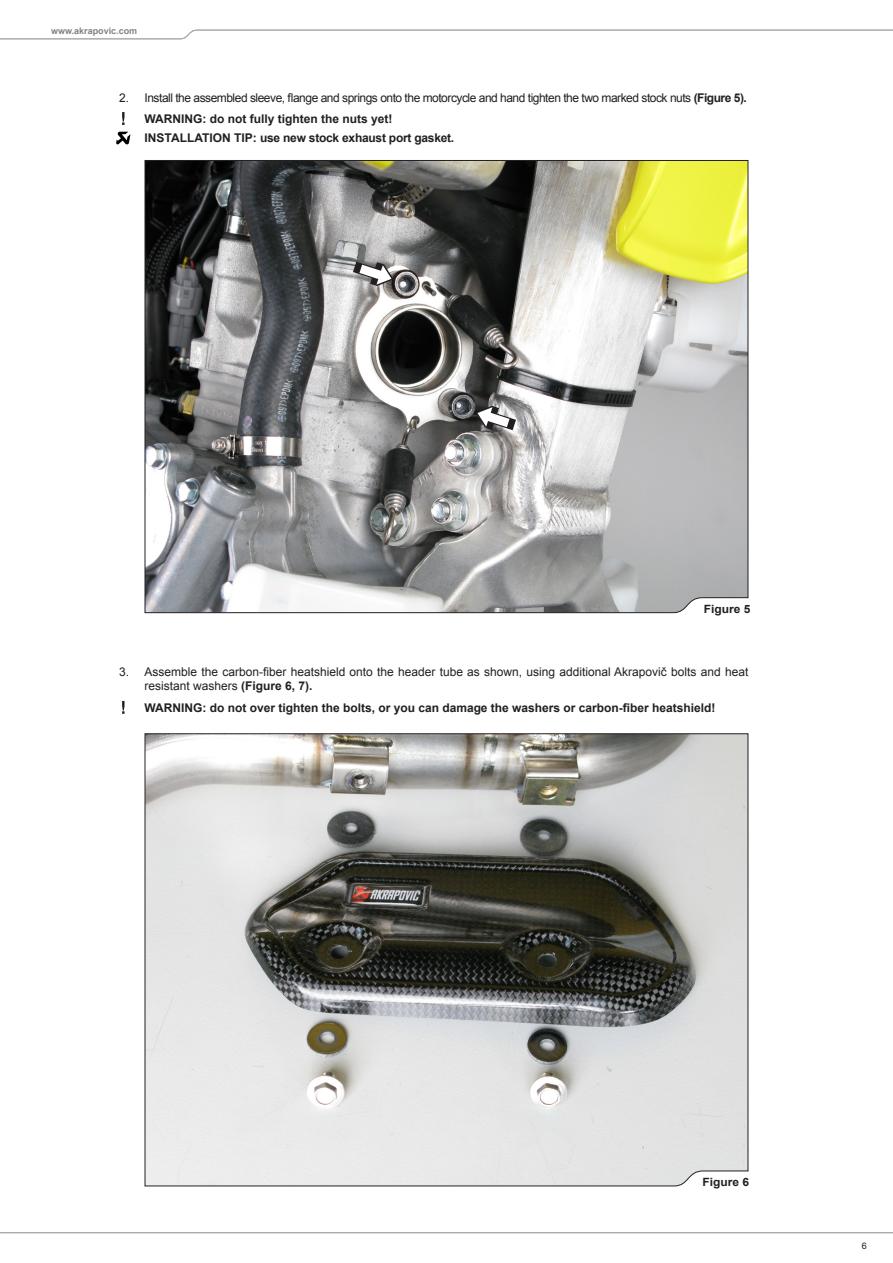
<style>
.page{position:relative;width:893px;height:1263px;background:#fff}
.page>*{position:absolute;margin:0;border:0;box-sizing:border-box;transform-origin:0 0}
.body_txt_bold{font:12px/14.4px "Arial";color:#231f20}
.body_txt_bold-2{font:12px "Arial";letter-spacing:-.04em;color:#231f20}
.body_txt_bold-3{font:700 12px "Arial";color:#231f20}
.body_txt_bold-4{font:700 12px "Arial";letter-spacing:-.02em;color:#231f20}
.body_txt_bullets{font:700 12px "Arial";color:#231f20}
.body_txt_bold-5{font:700 11.4px "Arial";color:#231f20;scale:1.05 1}
.t1{font:700 9px "Arial";color:#808285}
.t2{font:9px "Arial";color:#231f20}
.s1{font-weight:700}
</style>
<div class="page">
<svg style="left:144px;top:160px;width:605px;height:453px;background:#98988f"></svg>
<svg style="left:144px;top:733px;width:605px;height:454px;background:#b2b2b0"></svg>
<svg style="left:475px;top:406px;width:41px;height:24px"></svg>
<svg style="left:353px;top:262px;width:41px;height:24px"></svg>
<svg style="left:122px;top:701px;width:3px;height:13px"></svg>
<svg style="left:122px;top:112px;width:3px;height:13px"></svg>
<svg style="left:116px;top:132px;width:14px;height:12px"></svg>
<svg style="left:0;top:29px;width:893px;height:10px"></svg>
<svg style="left:0;top:1232px;width:893px;height:2px;background:#c4c4c7"></svg>
<p class="t1" style="left:51px;top:25px;width:88px">www.akrapovic.com</p>
<p class="body_txt_bold" style="left:119px;top:91px;width:12px">2.</p>
<p class="body_txt_bold-2" style="left:145px;top:90px;width:604px">Install the assembled sleeve, flange and springs onto the motorcycle and hand tighten the two marked stock nuts <span class="s1">(Figure 5).</span></p>
<p class="body_txt_bullets" style="left:145px;top:111px;width:250px">WARNING: do not fully tighten the nuts yet!</p>
<p class="body_txt_bold-4" style="left:145px;top:130px;width:311px">INSTALLATION TIP: use new stock exhaust port gasket.</p>
<p class="body_txt_bold-5" style="left:704px;top:602px;width:46px">Figure 5</p>
<p class="body_txt_bold" style="left:119px;top:664px;width:12px">3.</p>
<p class="body_txt_bold" style="left:145px;top:664px;width:605px">Assemble the carbon-fiber heatshield onto the header tube as shown, using additional Akrapovič bolts and heat resistant washers <span class="s1">(Figure 6, 7).</span></p>
<p class="body_txt_bold-3" style="left:145px;top:699px;width:572px">WARNING: do not over tighten the bolts, or you can damage the washers or carbon-fiber heatshield!</p>
<p class="body_txt_bold-5" style="left:702px;top:1175px;width:46px">Figure 6</p>
<p class="t2" style="left:862px;top:1240px;width:7px">6</p>
</div>
